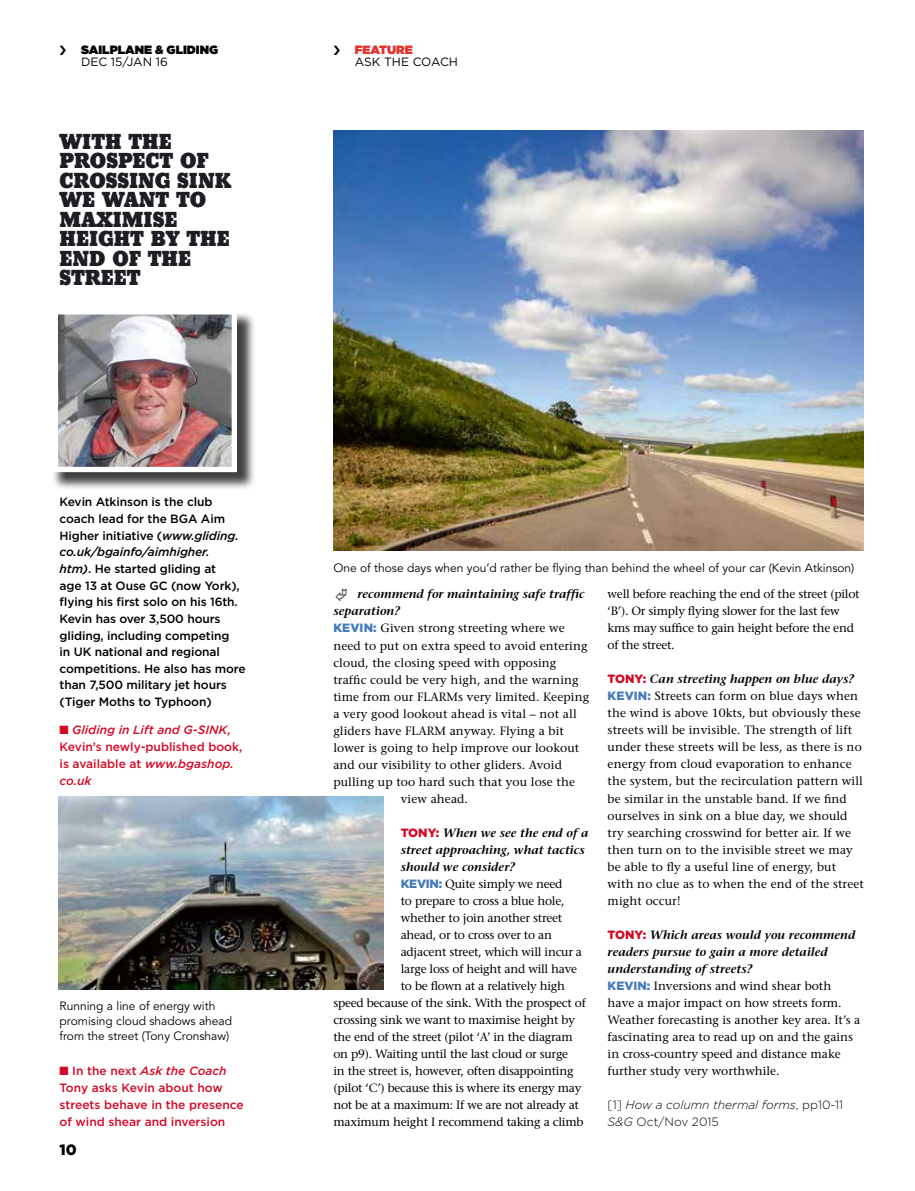
<style>
.page{position:relative;width:915px;height:1191px;background:#fff}
.page>*{position:absolute;margin:0;border:0;box-sizing:border-box;transform-origin:0 0}
.t1{font:700 22.5px/19.5px "Beton T Extr";color:#1d1d23}
.t2{font:900 15px "Gotham";color:#000}
.t3{font:12px/17px "Stone Serif";letter-spacing:.01em;color:#000}
.t4{font:12px/17px "Stone Serif";letter-spacing:-.02em;color:#000}
.t5{font:500 12px/16.6px "Gotham";letter-spacing:-.01em;color:#000}
.t6{font:500 12px/17px "Gotham";color:#d30a25}
.t7{font:12px/15px "Avenir";color:#000}
.t8{font:italic 600 12px "Stone Serif";color:#000}
.t9{font:italic 300 12px/17px "Gotham";color:#000}
.t10{font:12px "Gotham";color:#000}
.t11{font:900 12px "Gotham";color:#000}
.t12{font:900 12px "Gotham";color:#e2312a}
.s1{font-style:italic}
.s2{font-family:"Gotham";font-weight:900;color:#467cb9}
.s3{font-family:"Gotham";font-weight:900;font-style:normal;color:#d30a25}
.s4{font-family:"Gotham";font-weight:900;color:#d30a25}
.s5{font-weight:600;font-style:italic}
.s6{font-style:normal}
</style>
<div class="page">
<img style="left:333px;top:131px;width:530px;height:419px">
<div style="left:51px;top:311px;width:205px;height:180px;background:#000;opacity:.75"></div>
<img style="left:58px;top:315px;width:173px;height:151px">
<div style="left:49px;top:309px;width:188px;height:163px;border:5px solid #fff"></div>
<img style="left:58px;top:796px;width:325px;height:193px">
<p class="t11" style="left:81px;top:42px;width:138px">SAILPLANE &amp; GLIDING</p>
<p class="t10" style="left:81px;top:55px;width:88px">DEC 15/JAN 16</p>
<h1 class="t1" style="left:60px;top:132px;width:173px">WITH THE<br>PROSPECT OF<br>CROSSING SINK<br>WE WANT TO<br>MAXIMISE<br>HEIGHT BY THE<br>END OF THE<br>STREET</h1>
<p class="t5" style="left:60px;top:493px;width:187px">Kevin Atkinson is the club coach lead for the BGA Aim<br>Higher initiative (<span class="s1">www.gliding. co.uk/bgainfo/aimhigher.<br>htm)</span>. He started gliding at<br>age 13 at Ouse GC (now York), flying his first solo on his 16th.<br>Kevin has over 3,500 hours gliding, including competing<br>in UK national and regional competitions. He also has more than 7,500 military jet hours (Tiger Moths to Typhoon)</p>
<p class="t6" style="left:60px;top:721px;width:184px">■ <span class="s1">Gliding in Lift and G-SINK</span>,<br>Kevin’s newly-published book, is available at <span class="s1">www.bgashop. co.uk</span></p>
<p class="t7" style="left:60px;top:998px;width:174px">Running a line of energy with promising cloud shadows ahead from the street (Tony Cronshaw)</p>
<p class="t6" style="left:60px;top:1061px;width:186px">■ In the next <span class="s1">Ask the Coach<br></span>Tony asks Kevin about how streets behave in the presence of wind shear and inversion</p>
<p class="t2" style="left:60px;top:1141px;width:19px">10</p>
<p class="t12" style="left:355px;top:42px;width:59px">FEATURE</p>
<p class="t10" style="left:355px;top:55px;width:105px">ASK THE COACH</p>
<p class="t7" style="left:333px;top:560px;width:522px">One of those days when you’d rather be flying than behind the wheel of your car (Kevin Atkinson)</p>
<p class="t8" style="left:357px;top:587px;width:229px">recommend for maintaining safe traffic</p>
<p class="t8" style="left:333px;top:604px;width:68px">separation?</p>
<p class="t3" style="left:333px;top:620px;width:233px"><span class="s2">KEVIN:</span> Given strong streeting where we</p>
<p class="t3" style="left:333px;top:637px;width:255px">need to put on extra speed to avoid entering</p>
<p class="t3" style="left:333px;top:654px;width:224px">cloud, the closing speed with opposing</p>
<p class="t3" style="left:333px;top:671px;width:247px">traffic could be very high, and the warning</p>
<p class="t3" style="left:333px;top:688px;width:257px">time from our FLARMs very limited. Keeping</p>
<p class="t3" style="left:333px;top:705px;width:245px">a very good lookout ahead is vital – not all</p>
<p class="t3" style="left:333px;top:722px;width:232px">gliders have FLARM anyway. Flying a bit</p>
<p class="t3" style="left:333px;top:739px;width:247px">lower is going to help improve our lookout</p>
<p class="t3" style="left:333px;top:756px;width:230px">and our visibility to other gliders. Avoid</p>
<p class="t3" style="left:333px;top:773px;width:243px">pulling up too hard such that you lose the</p>
<p class="t3" style="left:400px;top:790px;width:69px">view ahead.</p>
<p class="t8" style="left:400px;top:825px;width:189px"><span class="s3">TONY:</span> When we see the end of a</p>
<p class="t8" style="left:400px;top:842px;width:185px">street approaching, what tactics</p>
<p class="t8" style="left:400px;top:859px;width:116px">should we consider?</p>
<p class="t4" style="left:400px;top:875px;width:163px"><span class="s2">KEVIN:</span> Quite simply we need</p>
<p class="t4" style="left:400px;top:892px;width:165px">to prepare to cross a blue hole,</p>
<p class="t4" style="left:400px;top:909px;width:163px">whether to join another street</p>
<p class="t4" style="left:400px;top:926px;width:153px">ahead, or to cross over to an</p>
<p class="t4" style="left:400px;top:943px;width:183px">adjacent street, which will incur a</p>
<p class="t4" style="left:400px;top:960px;width:178px">large loss of height and will have</p>
<p class="t4" style="left:400px;top:977px;width:166px">to be flown at a relatively high</p>
<p class="t4" style="left:333px;top:994px;width:254px">speed because of the sink. With the prospect of</p>
<p class="t4" style="left:333px;top:1011px;width:243px">crossing sink we want to maximise height by</p>
<p class="t4" style="left:333px;top:1028px;width:241px">the end of the street (pilot ‘A’ in the diagram</p>
<p class="t4" style="left:333px;top:1045px;width:236px">on p9). Waiting until the last cloud or surge</p>
<p class="t4" style="left:333px;top:1062px;width:241px">in the street is, however, often disappointing</p>
<p class="t4" style="left:333px;top:1079px;width:249px">(pilot ‘C’) because this is where its energy may</p>
<p class="t4" style="left:333px;top:1096px;width:247px">not be at a maximum: If we are not already at</p>
<p class="t4" style="left:333px;top:1113px;width:251px">maximum height I recommend taking a climb</p>
<p class="t4" style="left:607px;top:586px;width:253px">well before reaching the end of the street (pilot ‘B’). Or simply flying slower for the last few kms may suffice to gain height before the end of the street.</p>
<p class="t3" style="left:607px;top:671px;width:258px"><span class="s4">TONY:</span> <span class="s5">Can streeting happen on blue days?<br></span><span class="s2">KEVIN:</span> Streets can form on blue days when the wind is above 10kts, but obviously these streets will be invisible. The strength of lift under these streets will be less, as there is no energy from cloud evaporation to enhance the system, but the recirculation pattern will be similar in the unstable band. If we find ourselves in sink on a blue day, we should try searching crosswind for better air. If we then turn on to the invisible street we may be able to fly a useful line of energy, but with no clue as to when the end of the street might occur!</p>
<p class="t3" style="left:607px;top:926px;width:254px"><span class="s4">TONY:</span> <span class="s5">Which areas would you recommend readers pursue to gain a more detailed understanding of streets?<br></span><span class="s2">KEVIN:</span> Inversions and wind shear both have a major impact on how streets form.<br>Weather forecasting is another key area. It’s a fascinating area to read up on and the gains in cross-country speed and distance make further study very worthwhile.</p>
<p class="t9" style="left:607px;top:1096px;width:237px"><span class="s6">[1]</span> How a column thermal forms<span class="s6">, pp10-11<br></span>S&amp;G <span class="s6">Oct/Nov 2015</span></p>
</div>
